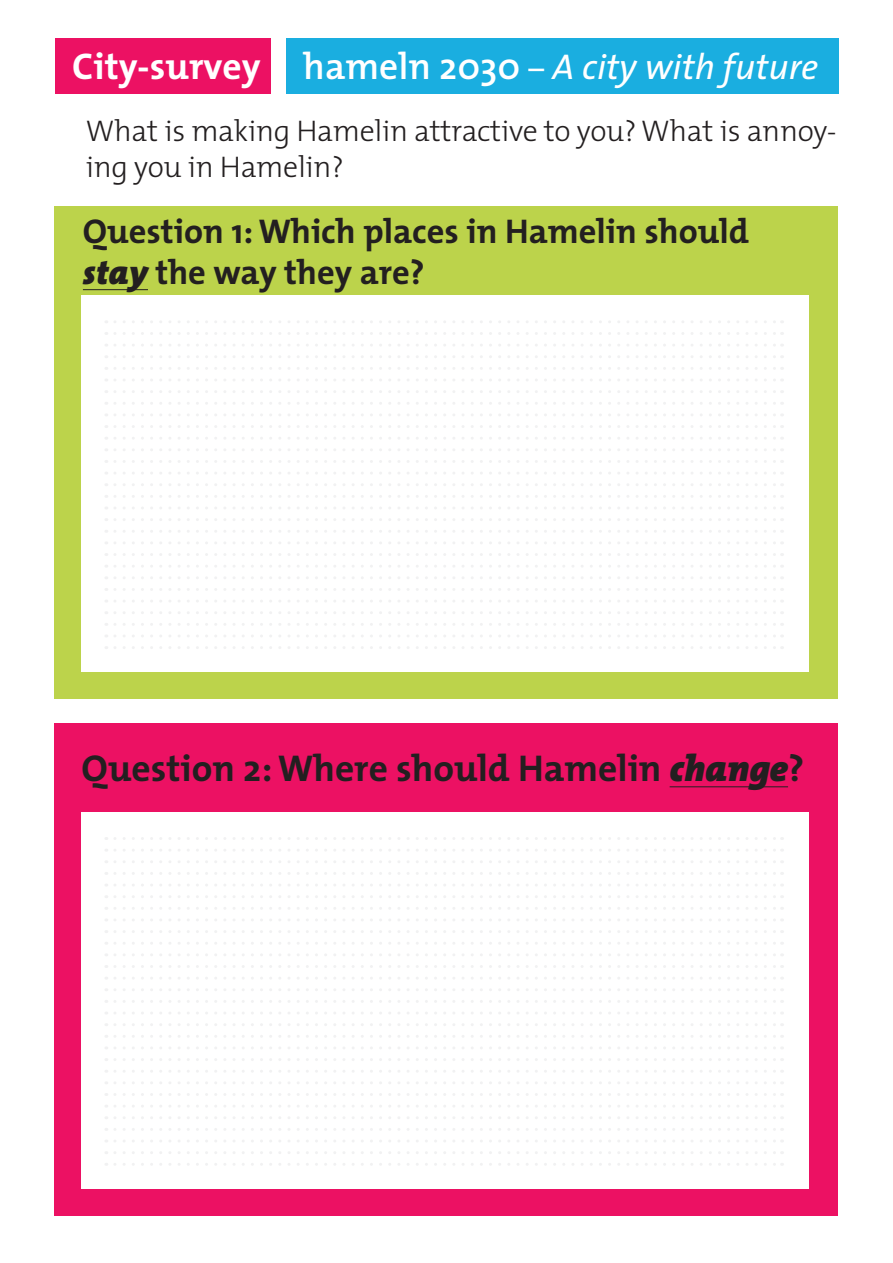
<style>
.page{position:relative;width:893px;height:1263px;background:#fff}
.page>*{position:absolute;margin:0;border:0;box-sizing:border-box;transform-origin:0 0}
.t1{font:700 37.5px "The Mix";color:#231f20}
.t2{font:700 37.5px "The Mix";color:#fff}
.t3{font:italic 36px "The Sans";color:#fff}
.t4{font:700 34.5px/41.4px "The Mix";color:#231f20}
.t5{font:300 30px/36px "The Mix";letter-spacing:-.01em;color:#231f20}
.s1{font-family:"The Mix";font-weight:600;font-style:normal;font-size:37.5px}
.s2{font-weight:600;font-style:normal;font-size:37.5px}
.s3{font-size:31.5px}
.s4{font-weight:900;font-style:italic}
</style>
<div class="page">
<div style="left:55px;top:38px;width:216px;height:56px;background:#ec1163"></div>
<div style="left:286px;top:38px;width:553px;height:56px;background:#1aaee0"></div>
<div style="left:54px;top:206px;width:784px;height:492px;background:#bcd34b"></div>
<div style="left:82px;top:296px;width:727px;height:375px;background:#fff"></div>
<hr style="left:83px;top:289px;width:65px;height:1px;background:#231f20">
<svg style="left:115px;top:344px;width:668px;height:2px"></svg>
<svg style="left:115px;top:390px;width:668px;height:3px"></svg>
<svg style="left:115px;top:437px;width:668px;height:2px"></svg>
<svg style="left:115px;top:483px;width:668px;height:3px"></svg>
<svg style="left:115px;top:530px;width:668px;height:3px"></svg>
<svg style="left:115px;top:577px;width:668px;height:2px"></svg>
<svg style="left:115px;top:321px;width:668px;height:2px"></svg>
<svg style="left:115px;top:367px;width:668px;height:3px"></svg>
<svg style="left:115px;top:414px;width:668px;height:2px"></svg>
<svg style="left:115px;top:460px;width:668px;height:3px"></svg>
<svg style="left:115px;top:507px;width:668px;height:2px"></svg>
<svg style="left:115px;top:553px;width:668px;height:3px"></svg>
<svg style="left:115px;top:600px;width:668px;height:2px"></svg>
<svg style="left:115px;top:646px;width:668px;height:3px"></svg>
<svg style="left:115px;top:623px;width:668px;height:3px"></svg>
<svg style="left:115px;top:332px;width:668px;height:3px"></svg>
<svg style="left:115px;top:379px;width:668px;height:2px"></svg>
<svg style="left:115px;top:425px;width:668px;height:3px"></svg>
<svg style="left:115px;top:472px;width:668px;height:2px"></svg>
<svg style="left:115px;top:518px;width:668px;height:3px"></svg>
<svg style="left:115px;top:565px;width:668px;height:2px"></svg>
<svg style="left:115px;top:356px;width:668px;height:2px"></svg>
<svg style="left:115px;top:402px;width:668px;height:3px"></svg>
<svg style="left:115px;top:449px;width:668px;height:2px"></svg>
<svg style="left:115px;top:495px;width:668px;height:3px"></svg>
<svg style="left:115px;top:542px;width:668px;height:2px"></svg>
<svg style="left:115px;top:588px;width:668px;height:3px"></svg>
<svg style="left:115px;top:635px;width:668px;height:2px"></svg>
<svg style="left:115px;top:611px;width:668px;height:3px"></svg>
<div style="left:54px;top:723px;width:784px;height:492px;background:#ec1163"></div>
<hr style="left:670px;top:786px;width:118px;height:1px;background:#231f20">
<div style="left:82px;top:812px;width:727px;height:376px;background:#fff"></div>
<svg style="left:115px;top:861px;width:668px;height:2px"></svg>
<svg style="left:115px;top:907px;width:668px;height:3px"></svg>
<svg style="left:115px;top:954px;width:668px;height:2px"></svg>
<svg style="left:115px;top:1000px;width:668px;height:3px"></svg>
<svg style="left:115px;top:1047px;width:668px;height:2px"></svg>
<svg style="left:115px;top:1093px;width:668px;height:3px"></svg>
<svg style="left:115px;top:837px;width:668px;height:3px"></svg>
<svg style="left:115px;top:884px;width:668px;height:2px"></svg>
<svg style="left:115px;top:930px;width:668px;height:3px"></svg>
<svg style="left:115px;top:977px;width:668px;height:2px"></svg>
<svg style="left:115px;top:1023px;width:668px;height:3px"></svg>
<svg style="left:115px;top:1070px;width:668px;height:2px"></svg>
<svg style="left:115px;top:1117px;width:668px;height:2px"></svg>
<svg style="left:115px;top:1163px;width:668px;height:3px"></svg>
<svg style="left:115px;top:1140px;width:668px;height:2px"></svg>
<svg style="left:115px;top:849px;width:668px;height:2px"></svg>
<svg style="left:115px;top:895px;width:668px;height:3px"></svg>
<svg style="left:115px;top:942px;width:668px;height:2px"></svg>
<svg style="left:115px;top:989px;width:668px;height:2px"></svg>
<svg style="left:115px;top:1035px;width:668px;height:3px"></svg>
<svg style="left:115px;top:1082px;width:668px;height:2px"></svg>
<svg style="left:115px;top:872px;width:668px;height:3px"></svg>
<svg style="left:115px;top:919px;width:668px;height:2px"></svg>
<svg style="left:115px;top:965px;width:668px;height:3px"></svg>
<svg style="left:115px;top:1012px;width:668px;height:2px"></svg>
<svg style="left:115px;top:1058px;width:668px;height:3px"></svg>
<svg style="left:115px;top:1105px;width:668px;height:2px"></svg>
<svg style="left:115px;top:1151px;width:668px;height:3px"></svg>
<svg style="left:115px;top:1128px;width:668px;height:3px"></svg>
<p class="t2" style="left:72px;top:35px;width:190px">City-survey</p>
<p class="t3" style="left:303px;top:37px;width:517px"><span class="s1">hameln</span> <span class="s2">2030</span> <span class="s3">–</span> A city with future</p>
<p class="t5" style="left:86px;top:111px;width:752px">What is making Hamelin attractive to you? What is annoy&shy;ing you in Hamelin?</p>
<p class="t4" style="left:83px;top:209px;width:668px">Question 1: Which places in Hamelin should <span class="s4">stay</span> the way they are?</p>
<p class="t1" style="left:82px;top:737px;width:724px">Question 2: Where should Hamelin <span class="s4">change</span>?</p>
</div>
